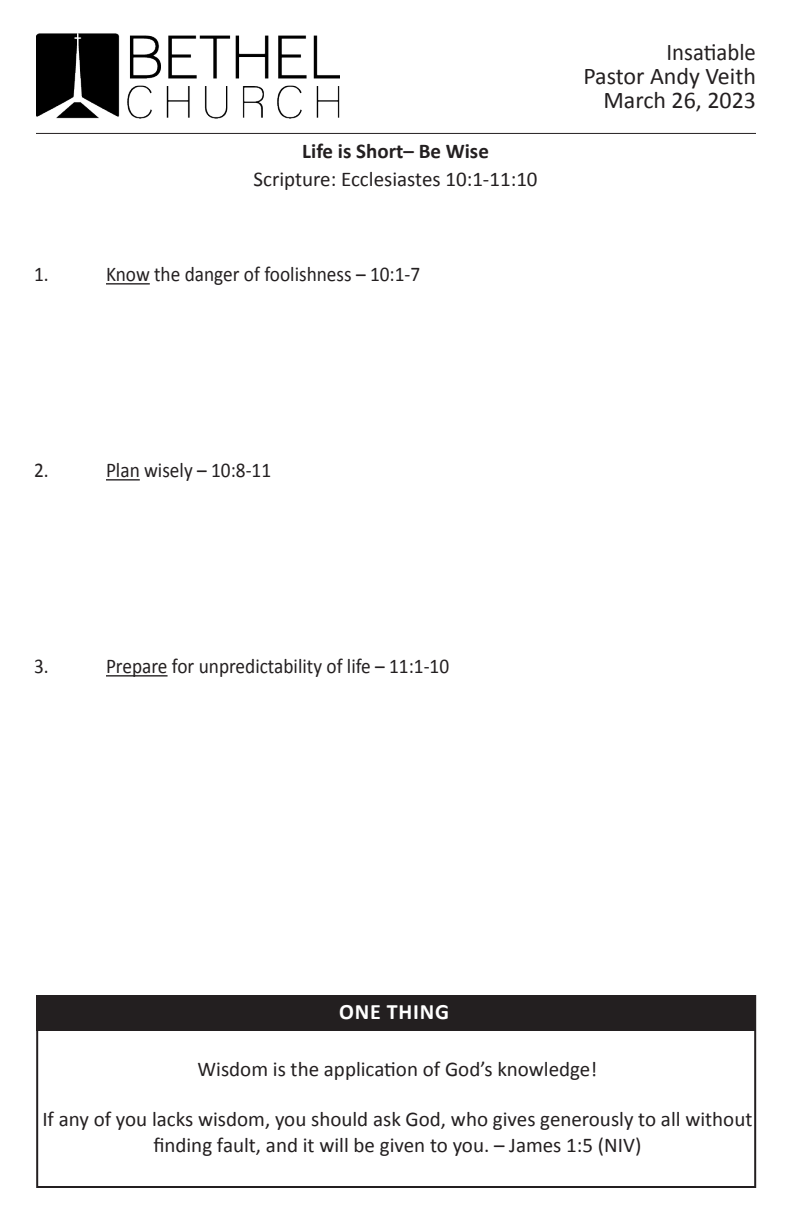
<style>
.page{position:relative;width:792px;height:1224px;background:#fff}
.page>*{position:absolute;margin:0;border:0;box-sizing:border-box;transform-origin:0 0}
.t1{font:24px "Calibri";color:#231f20}
.t2{font:24px "Calibri";color:#231f20;scale:.95 1}
.t3{font:700 22px "Calibri";letter-spacing:.04em;color:#fff}
.t4{font:21px/25.2px "Calibri";color:#231f20;text-align:center}
.t5{font:21px "Calibri";color:#231f20;scale:.92 1}
.t6{font:700 21px "Calibri";color:#231f20}
</style>
<div class="page">
<hr style="left:36px;top:133px;width:720px;height:1px;background:#231f20">
<img style="left:37px;top:34px;width:303px;height:84px">
<hr style="left:106px;top:283px;width:44px;height:2px;background:#231f20">
<hr style="left:106px;top:479px;width:34px;height:2px;background:#231f20">
<hr style="left:106px;top:675px;width:62px;height:2px;background:#231f20">
<div style="left:36px;top:996px;width:720px;height:35px;background:#231f20"></div>
<div style="left:36px;top:995px;width:720px;height:193px;border:2px solid #231f20"></div>
<p class="t6" style="left:302px;top:137px;width:188px">Life is Short– Be Wise</p>
<p class="t4" style="left:254px;top:166px;width:286px">Scripture: Ecclesiastes 10:1-11:10</p>
<p class="t5" style="left:34px;top:261px;width:17px">1.</p>
<p class="t5" style="left:106px;top:261px;width:343px">Know the danger of foolishness – 10:1-7</p>
<p class="t2" style="left:666px;top:37px;width:96px">Insatiable</p>
<p class="t1" style="left:583px;top:61px;width:174px">Pastor Andy Veith</p>
<p class="t1" style="left:603px;top:85px;width:154px">March 26, 2023</p>
<p class="t5" style="left:34px;top:457px;width:17px">2.</p>
<p class="t5" style="left:106px;top:457px;width:181px">Plan wisely – 10:8-11</p>
<p class="t5" style="left:34px;top:653px;width:17px">3.</p>
<p class="t5" style="left:106px;top:653px;width:375px">Prepare for unpredictability of life – 11:1-10</p>
<p class="t3" style="left:339px;top:998px;width:112px">ONE THING</p>
<p class="t4" style="left:198px;top:1057px;width:401px">Wisdom is the application of God’s knowledge!</p>
<p class="t4" style="left:42px;top:1107px;width:712px">If any of you lacks wisdom, you should ask God, who gives generously to all without finding fault, and it will be given to you. – James 1:5 (NIV)</p>
</div>
